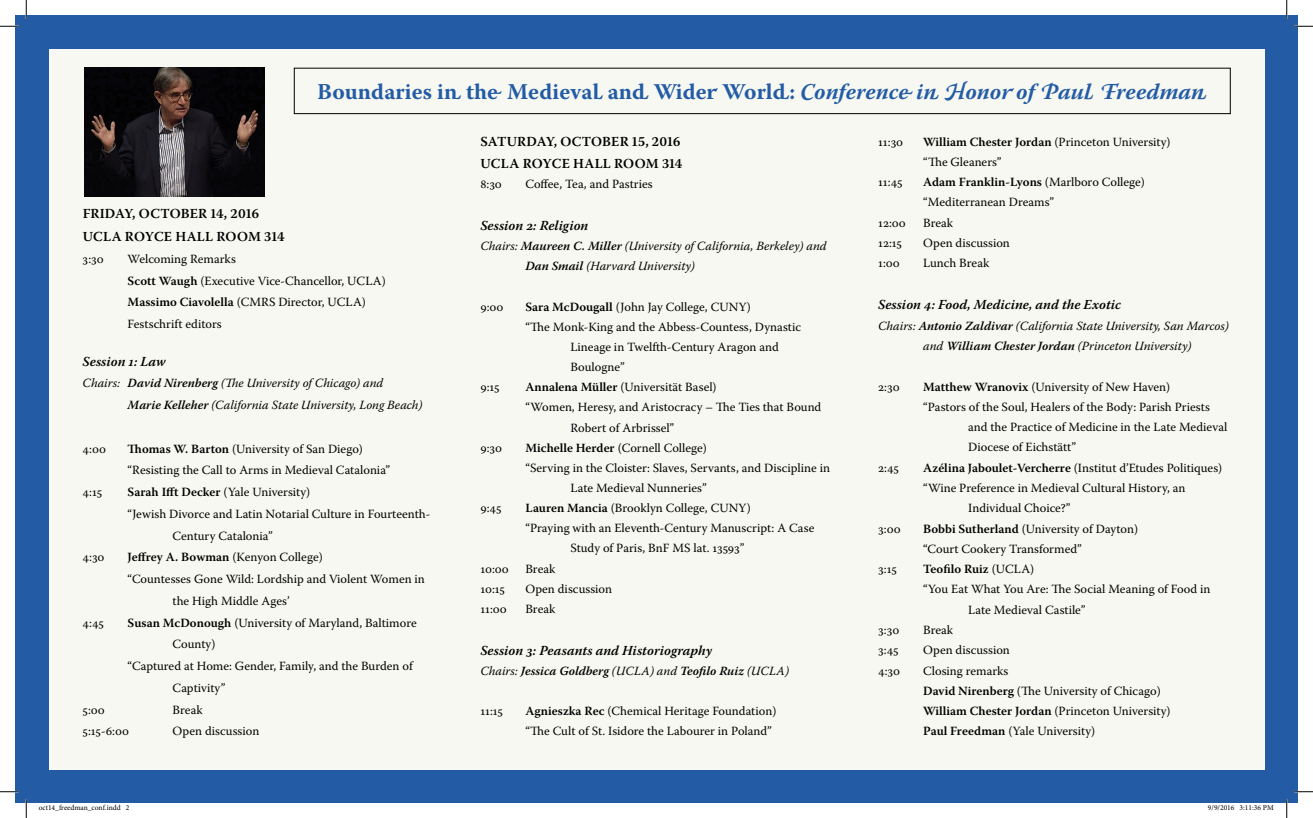
<style>
.page{position:relative;width:1313px;height:818px;background:#fff}
.page>*{position:absolute;margin:0;border:0;box-sizing:border-box;transform-origin:0 0}
.t1{font:700 22.5px "Warnock Pro";color:#235ca5}
.t2{font:italic 600 13.75px "Warnock Pro";color:#000}
.t3{font:600 13.75px "Warnock Pro";letter-spacing:.01em;color:#000}
.t4{font:12.5px/20.1px "Warnock Pro";color:#000}
.t5{font:italic 12.5px/20.1px "Warnock Pro";color:#000}
.t6{font:600 12.5px "Warnock Pro";color:#000}
.t7{font:italic 600 12.5px "Warnock Pro";color:#000}
.t8{font:7.5px "Minion Pro";color:#000}
.s1{font-style:italic}
.s2{font-weight:600}
.s3{font-weight:400}
</style>
<div class="page">
<div style="left:15px;top:15px;width:1283px;height:787px;background:#235ca5"></div>
<div style="left:49px;top:49px;width:1215px;height:720px;background:#f8f8f2"></div>
<div style="left:294px;top:68px;width:936px;height:46px;border:1px solid #000"></div>
<img style="left:85px;top:68px;width:180px;height:128px">
<svg style="left:0;top:25px;width:19px;height:2px"></svg>
<svg style="left:1294px;top:25px;width:18px;height:2px"></svg>
<svg style="left:0;top:790px;width:19px;height:2px"></svg>
<svg style="left:1294px;top:790px;width:18px;height:2px"></svg>
<svg style="left:25px;top:0;width:2px;height:19px"></svg>
<svg style="left:25px;top:799px;width:2px;height:19px"></svg>
<svg style="left:1286px;top:0;width:1px;height:19px"></svg>
<svg style="left:1285px;top:799px;width:2px;height:19px"></svg>
<svg style="left:1207px;top:769px;width:66px;height:34px"></svg>
<p class="t1" style="left:317px;top:78px;width:891px">Boundaries in the Medieval and Wider World: <span class="s1">Conference in Honor of Paul Freedman</span></p>
<p class="t3" style="left:83px;top:205px;width:178px">FRIDAY, OCTOBER 14, 2016</p>
<p class="t3" style="left:83px;top:228px;width:204px">UCLA ROYCE HALL ROOM 314</p>
<p class="t4" style="left:83px;top:248px;width:23px">3:30</p>
<p class="t4" style="left:128px;top:248px;width:110px">Welcoming Remarks</p>
<p class="t4" style="left:128px;top:270px;width:260px"><span class="s2">Scott Waugh</span> (Executive Vice-Chancellor, UCLA)</p>
<p class="t4" style="left:128px;top:292px;width:240px"><span class="s2">Massimo Ciavolella</span> (CMRS Director, UCLA)</p>
<p class="t4" style="left:128px;top:313px;width:95px">Festschrift editors</p>
<p class="t2" style="left:83px;top:353px;width:85px">Session 1: Law</p>
<p class="t5" style="left:83px;top:373px;width:302px">Chairs: <span class="s2">David Nirenberg</span> (The University of Chicago) and</p>
<p class="t5" style="left:128px;top:394px;width:296px"><span class="s2">Marie Kelleher</span> (California State University, Long Beach)</p>
<p class="t4" style="left:83px;top:438px;width:25px">4:00</p>
<p class="t4" style="left:128px;top:438px;width:237px"><span class="s2">Thomas W. Barton</span> (University of San Diego)</p>
<p class="t4" style="left:128px;top:460px;width:264px">“Resisting the Call to Arms in Medieval Catalonia”</p>
<p class="t4" style="left:83px;top:481px;width:21px">4:15</p>
<p class="t4" style="left:128px;top:481px;width:184px"><span class="s2">Sarah Ifft Decker</span> (Yale University)</p>
<p class="t4" style="left:173px;top:502px;width:259px;line-height:21.8px;text-indent:-45px">“Jewish Divorce and Latin Notarial Culture in Fourteenth-<br>Century Catalonia”</p>
<p class="t4" style="left:83px;top:547px;width:23px">4:30</p>
<p class="t6" style="left:128px;top:549px;width:197px">Jeffrey A. Bowman <span class="s3">(Kenyon College)</span></p>
<p class="t4" style="left:173px;top:568px;width:254px;line-height:21.8px;text-indent:-45px">“Countesses Gone Wild: Lordship and Violent Women in the High Middle Ages’</p>
<p class="t4" style="left:83px;top:612px;width:23px">4:45</p>
<p class="t4" style="left:173px;top:611px;width:246px;line-height:21.8px;text-indent:-45px"><span class="s2">Susan McDonough</span> (University of Maryland, Baltimore<br>County)</p>
<p class="t4" style="left:173px;top:655px;width:242px;line-height:21.8px;text-indent:-45px">“Captured at Home: Gender, Family, and the Burden of<br>Captivity”</p>
<p class="t4" style="left:83px;top:699px;width:24px">5:00</p>
<p class="t4" style="left:173px;top:699px;width:31px">Break</p>
<p class="t4" style="left:83px;top:721px;width:48px">5:15-6:00</p>
<p class="t4" style="left:173px;top:721px;width:88px">Open discussion</p>
<p class="t3" style="left:480px;top:134px;width:202px">SATURDAY, OCTOBER 15, 2016</p>
<p class="t3" style="left:480px;top:155px;width:204px">UCLA ROYCE HALL ROOM 314</p>
<p class="t4" style="left:480px;top:174px;width:23px">8:30</p>
<p class="t4" style="left:525px;top:174px;width:129px">Coffee, Tea, and Pastries</p>
<p class="t2" style="left:480px;top:217px;width:109px">Session 2: Religion</p>
<p class="t5" style="left:525px;top:236px;width:303px;text-indent:-45px">Chairs: <span class="s2">Maureen C. Miller</span> (University of California, Berkeley) and<br><span class="s2">Dan Smail</span> (Harvard University)</p>
<p class="t4" style="left:480px;top:296px;width:25px">9:00</p>
<p class="t4" style="left:525px;top:296px;width:227px"><span class="s2">Sara McDougall</span> (John Jay College, CUNY)</p>
<p class="t4" style="left:570px;top:316px;width:232px;text-indent:-45px">“The Monk-King and the Abbess-Countess, Dynastic<br>Lineage in Twelfth-Century Aragon and<br>Boulogne”</p>
<p class="t4" style="left:480px;top:377px;width:21px">9:15</p>
<p class="t4" style="left:525px;top:377px;width:193px"><span class="s2">Annalena Müller</span> (Universität Basel)</p>
<p class="t4" style="left:570px;top:397px;width:252px;text-indent:-45px">“Women, Heresy, and Aristocracy – The Ties that Bound<br>Robert of Arbrissel”</p>
<p class="t4" style="left:480px;top:437px;width:23px">9:30</p>
<p class="t4" style="left:525px;top:437px;width:183px"><span class="s2">Michelle Herder</span> (Cornell College)</p>
<p class="t4" style="left:570px;top:457px;width:261px;text-indent:-45px">“Serving in the Cloister: Slaves, Servants, and Discipline in<br>Late Medieval Nunneries”</p>
<p class="t4" style="left:480px;top:497px;width:23px">9:45</p>
<p class="t4" style="left:525px;top:497px;width:227px"><span class="s2">Lauren Mancia</span> (Brooklyn College, CUNY)</p>
<p class="t4" style="left:570px;top:518px;width:245px;text-indent:-45px">“Praying with an Eleventh-Century Manuscript: A Case<br>Study of Paris, BnF MS lat. 13593”</p>
<p class="t4" style="left:480px;top:558px;width:30px">10:00</p>
<p class="t4" style="left:525px;top:558px;width:31px">Break</p>
<p class="t4" style="left:480px;top:578px;width:26px">10:15</p>
<p class="t4" style="left:525px;top:578px;width:88px">Open discussion</p>
<p class="t4" style="left:480px;top:598px;width:28px">11:00</p>
<p class="t4" style="left:525px;top:598px;width:31px">Break</p>
<p class="t2" style="left:480px;top:642px;width:233px">Session 3: Peasants and Historiography</p>
<p class="t7" style="left:480px;top:663px;width:310px"><span class="s3">Chairs:</span> Jessica Goldberg <span class="s3">(UCLA) and</span> Teofilo Ruiz <span class="s3">(UCLA)</span></p>
<p class="t4" style="left:480px;top:700px;width:24px">11:15</p>
<p class="t4" style="left:525px;top:700px;width:252px"><span class="s2">Agnieszka Rec</span> (Chemical Heritage Foundation)</p>
<p class="t4" style="left:525px;top:720px;width:248px">“The Cult of St. Isidore the Labourer in Poland”</p>
<p class="t4" style="left:878px;top:131px;width:27px">11:30</p>
<p class="t4" style="left:923px;top:131px;width:249px"><span class="s2">William Chester Jordan</span> (Princeton University)</p>
<p class="t4" style="left:923px;top:151px;width:80px">“The Gleaners”</p>
<p class="t4" style="left:878px;top:172px;width:26px">11:45</p>
<p class="t6" style="left:923px;top:174px;width:223px">Adam Franklin-Lyons <span class="s3">(Marlboro College)</span></p>
<p class="t4" style="left:923px;top:192px;width:133px">“Mediterranean Dreams”</p>
<p class="t4" style="left:878px;top:212px;width:29px">12:00</p>
<p class="t4" style="left:923px;top:212px;width:31px">Break</p>
<p class="t4" style="left:878px;top:232px;width:25px">12:15</p>
<p class="t4" style="left:923px;top:232px;width:88px">Open discussion</p>
<p class="t4" style="left:878px;top:253px;width:23px">1:00</p>
<p class="t4" style="left:923px;top:253px;width:68px">Lunch Break</p>
<p class="t2" style="left:878px;top:296px;width:244px">Session 4: Food, Medicine, and the Exotic</p>
<p class="t5" style="left:923px;top:315px;width:307px;text-indent:-45px">Chairs: <span class="s2">Antonio Zaldivar</span> (California State University, San Marcos) and <span class="s2">William Chester Jordan</span> (Princeton University)</p>
<p class="t4" style="left:878px;top:376px;width:23px">2:30</p>
<p class="t4" style="left:923px;top:376px;width:249px"><span class="s2">Matthew Wranovix</span> (University of New Haven)</p>
<p class="t4" style="left:968px;top:396px;width:261px;text-indent:-45px">“Pastors of the Soul, Healers of the Body: Parish Priests and the Practice of Medicine in the Late Medieval<br>Diocese of Eichstätt”</p>
<p class="t4" style="left:878px;top:457px;width:22px">2:45</p>
<p class="t4" style="left:923px;top:457px;width:300px"><span class="s2">Azélina Jaboulet-Vercherre</span> (Institut d’Etudes Politiques)</p>
<p class="t4" style="left:968px;top:477px;width:219px;text-indent:-45px">“Wine Preference in Medieval Cultural History, an<br>Individual Choice?”</p>
<p class="t4" style="left:878px;top:518px;width:24px">3:00</p>
<p class="t4" style="left:923px;top:518px;width:216px"><span class="s2">Bobbi Sutherland</span> (University of Dayton)</p>
<p class="t4" style="left:923px;top:538px;width:160px">“Court Cookery Transformed”</p>
<p class="t4" style="left:878px;top:558px;width:20px">3:15</p>
<p class="t6" style="left:923px;top:561px;width:113px">Teofilo Ruiz <span class="s3">(UCLA)</span></p>
<p class="t4" style="left:968px;top:579px;width:244px;text-indent:-45px">“You Eat What You Are: The Social Meaning of Food in<br>Late Medieval Castile”</p>
<p class="t4" style="left:878px;top:619px;width:23px">3:30</p>
<p class="t4" style="left:923px;top:619px;width:31px">Break</p>
<p class="t4" style="left:878px;top:640px;width:22px">3:45</p>
<p class="t4" style="left:923px;top:640px;width:88px">Open discussion</p>
<p class="t4" style="left:878px;top:660px;width:23px">4:30</p>
<p class="t4" style="left:923px;top:660px;width:87px">Closing remarks</p>
<p class="t4" style="left:923px;top:680px;width:239px"><span class="s2">David Nirenberg</span> (The University of Chicago)</p>
<p class="t4" style="left:923px;top:700px;width:249px"><span class="s2">William Chester Jordan</span> (Princeton University)</p>
<p class="t4" style="left:923px;top:721px;width:173px"><span class="s2">Paul Freedman</span> (Yale University)</p>
<p class="t8" style="left:39px;top:803px;width:92px">oct14_freedman_conf.indd 2</p>
<p class="t8" style="left:1208px;top:803px;width:67px">9/9/2016 3:11:36 PM</p>
</div>
